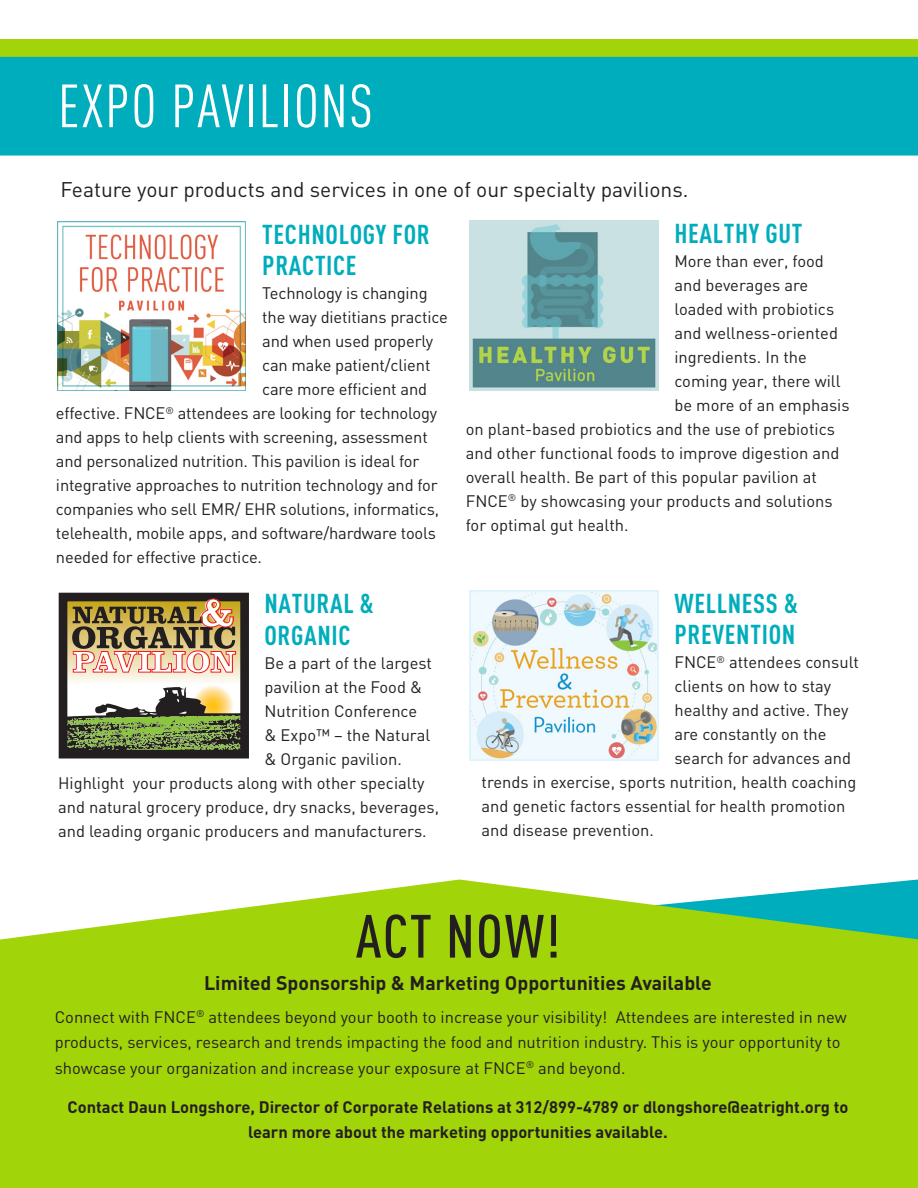
<style>
.page{position:relative;width:918px;height:1188px;background:#fff}
.page>*{position:absolute;margin:0;border:0;box-sizing:border-box;transform-origin:0 0}
.Main_Heads{font:60px "DIN Cond";letter-spacing:.025em;color:#fff}
.Main_Heads-2{font:500 60px "DIN Cond";letter-spacing:.025em;color:#231f20}
.Main_Heads-3{font:700 27px/31.5px "DIN Cond";letter-spacing:.025em;color:#00adbc}
.Main_Heads-4{font:21px "DIN";color:#231f20}
.Main_Heads-5{font:700 19.5px "DIN";color:#231f20}
.Main_Heads-6{font:16.5px/25.5px "DIN";color:#231f20}
.Main_Heads-7{font:700 16.5px/25.5px "DIN";color:#231f20;text-align:center}
</style>
<div class="page">
<svg style="left:0;top:880px;width:918px;height:308px;background:#a3d51f"></svg>
<div style="left:59px;top:593px;width:190px;height:166px;border:9px solid #231f20"></div>
<svg style="left:62px;top:598px;width:183px;height:158px"></svg>
<img style="left:58px;top:221px;width:188px;height:170px">
<img style="left:470px;top:221px;width:188px;height:169px">
<img style="left:470px;top:591px;width:188px;height:169px">
<div style="left:0;top:39px;width:918px;height:24px;background:#a2d40a"></div>
<div style="left:0;top:57px;width:918px;height:99px;background:#00adbc"></div>
<p class="Main_Heads" style="left:58px;top:71px;width:316px">EXPO PAVILIONS</p>
<p class="Main_Heads-4" style="left:60px;top:176px;width:630px">Feature your products and services in one of our specialty pavilions.</p>
<p class="Main_Heads-3" style="left:262px;top:217px;width:169px">TECHNOLOGY FOR<br>PRACTICE</p>
<p class="Main_Heads-6" style="left:262px;top:280px;width:167px">Technology is changing</p>
<p class="Main_Heads-6" style="left:262px;top:304px;width:187px">the way dietitians practice</p>
<p class="Main_Heads-6" style="left:262px;top:328px;width:172px">and when used properly</p>
<p class="Main_Heads-6" style="left:262px;top:352px;width:170px">can make patient/client</p>
<p class="Main_Heads-6" style="left:262px;top:376px;width:166px">care more efficient and</p>
<p class="Main_Heads-6" style="left:56px;top:400px;width:383px">effective. FNCE<sup>®</sup> attendees are looking for technology</p>
<p class="Main_Heads-6" style="left:56px;top:424px;width:373px">and apps to help clients with screening, assessment</p>
<p class="Main_Heads-6" style="left:56px;top:448px;width:365px">and personalized nutrition. This pavilion is ideal for</p>
<p class="Main_Heads-6" style="left:56px;top:472px;width:383px">integrative approaches to nutrition technology and for</p>
<p class="Main_Heads-6" style="left:56px;top:496px;width:385px">companies who sell EMR/ EHR solutions, informatics,</p>
<p class="Main_Heads-6" style="left:56px;top:520px;width:382px">telehealth, mobile apps, and software/hardware tools</p>
<p class="Main_Heads-6" style="left:56px;top:544px;width:208px">needed for effective practice.</p>
<p class="Main_Heads-3" style="left:264px;top:587px;width:111px">NATURAL &amp;<br>ORGANIC</p>
<p class="Main_Heads-6" style="left:264px;top:650px;width:169px">Be a part of the largest</p>
<p class="Main_Heads-6" style="left:264px;top:674px;width:160px">pavilion at the Food &amp;</p>
<p class="Main_Heads-6" style="left:264px;top:698px;width:154px">Nutrition Conference</p>
<p class="Main_Heads-6" style="left:264px;top:722px;width:167px">&amp; Expo™ – the Natural</p>
<p class="Main_Heads-6" style="left:264px;top:746px;width:139px">&amp; Organic pavilion.</p>
<p class="Main_Heads-6" style="left:58px;top:770px;width:368px">Highlight your products along with other specialty</p>
<p class="Main_Heads-6" style="left:58px;top:794px;width:383px">and natural grocery produce, dry snacks, beverages,</p>
<p class="Main_Heads-6" style="left:58px;top:818px;width:370px">and leading organic producers and manufacturers.</p>
<p class="Main_Heads-3" style="left:674px;top:217px;width:130px">HEALTHY GUT</p>
<p class="Main_Heads-6" style="left:674px;top:248px;width:151px">More than ever, food</p>
<p class="Main_Heads-6" style="left:674px;top:272px;width:135px">and beverages are</p>
<p class="Main_Heads-6" style="left:674px;top:296px;width:161px">loaded with probiotics</p>
<p class="Main_Heads-6" style="left:674px;top:320px;width:165px">and wellness-oriented</p>
<p class="Main_Heads-6" style="left:674px;top:344px;width:134px">ingredients. In the</p>
<p class="Main_Heads-6" style="left:674px;top:368px;width:168px">coming year, there will</p>
<p class="Main_Heads-6" style="left:674px;top:392px;width:177px">be more of an emphasis</p>
<p class="Main_Heads-6" style="left:466px;top:416px;width:371px">on plant-based probiotics and the use of prebiotics</p>
<p class="Main_Heads-6" style="left:466px;top:440px;width:375px">and other functional foods to improve digestion and</p>
<p class="Main_Heads-6" style="left:466px;top:464px;width:353px">overall health. Be part of this popular pavilion at</p>
<p class="Main_Heads-6" style="left:466px;top:488px;width:368px">FNCE<sup>®</sup> by showcasing your products and solutions</p>
<p class="Main_Heads-6" style="left:466px;top:512px;width:164px">for optimal gut health.</p>
<p class="Main_Heads-3" style="left:674px;top:586px;width:125px">WELLNESS &amp;<br>PREVENTION</p>
<p class="Main_Heads-6" style="left:674px;top:649px;width:186px">FNCE<sup>®</sup> attendees consult</p>
<p class="Main_Heads-6" style="left:674px;top:673px;width:158px">clients on how to stay</p>
<p class="Main_Heads-6" style="left:674px;top:697px;width:176px">healthy and active. They</p>
<p class="Main_Heads-6" style="left:674px;top:721px;width:154px">are constantly on the</p>
<p class="Main_Heads-6" style="left:674px;top:745px;width:178px">search for advances and</p>
<p class="Main_Heads-6" style="left:482px;top:769px;width:376px">trends in exercise, sports nutrition, health coaching</p>
<p class="Main_Heads-6" style="left:482px;top:793px;width:365px">and genetic factors essential for health promotion</p>
<p class="Main_Heads-6" style="left:482px;top:817px;width:174px">and disease prevention.</p>
<p class="Main_Heads-2" style="left:356px;top:901px;width:206px">ACT NOW!</p>
<p class="Main_Heads-5" style="left:204px;top:971px;width:509px">Limited Sponsorship &amp; Marketing Opportunities Available</p>
<p class="Main_Heads-6" style="left:55px;top:1004px;width:793px">Connect with FNCE<sup>®</sup> attendees beyond your booth to increase your visibility! Attendees are interested in new products, services, research and trends impacting the food and nutrition industry. This is your opportunity to showcase your organization and increase your exposure at FNCE<sup>®</sup> and beyond.</p>
<p class="Main_Heads-7" style="left:67px;top:1093px;width:782px">Contact Daun Longshore, Director of Corporate Relations at 312/899-4789 or dlongshore@eatright.org to learn more about the marketing opportunities available.</p>
</div>
